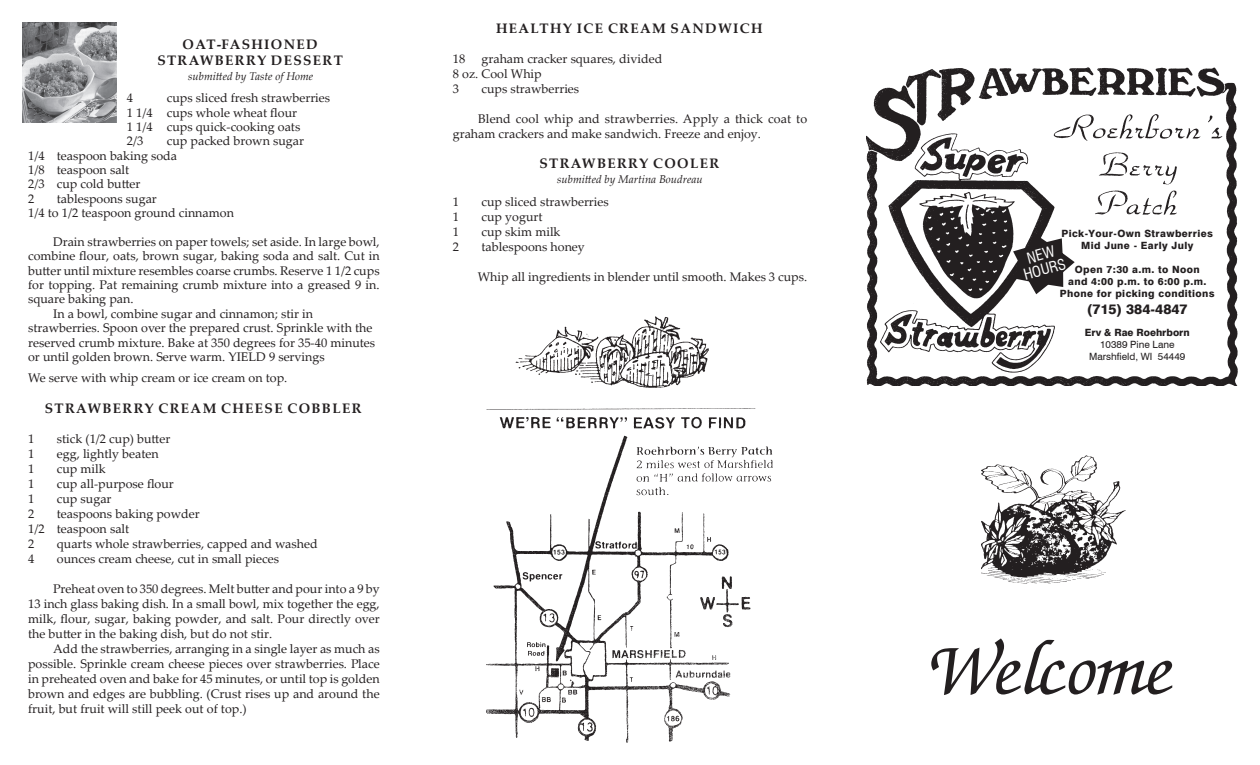
<style>
.page{position:relative;width:1260px;height:765px;background:#fff}
.page>*{position:absolute;margin:0;border:0;box-sizing:border-box;transform-origin:0 0}
.t1{font:italic 500 75px "Zapf Chancery IT Cby BT";color:#231f20}
.t2{font:condensed 15px/15px "Swiss 721 BT";color:#fff;text-align:center}
.t3{font:700 13.75px/16.5px "Palatino Linotype";letter-spacing:.1em;color:#231f20}
.t4{font:800 13.75px "Swiss 721 BT";color:#231f20}
.t5{font:12.5px/15px "Palatino Linotype";color:#231f20}
.t6{font:italic 11.25px "Palatino Linotype";color:#231f20}
.t7{font:800 10px/12px "Swiss 721 BT";letter-spacing:.04em;color:#231f20;text-align:center}
.t8{font:10px/12px "Swiss 721 BT";color:#231f20;text-align:center}
.t9{font:800 10px "Swiss 721 BT";color:#231f20}
</style>
<div class="page">
<img style="left:981px;top:456px;width:144px;height:128px">
<img style="left:486px;top:317px;width:287px;height:425px">
<img style="left:866px;top:68px;width:371px;height:318px">
<div style="left:1065px;top:220px;width:156px;height:150px;background:#fff"></div>
<svg style="left:1011px;top:232px;width:64px;height:64px"></svg>
<img style="left:22px;top:22px;width:94px;height:100px">
<p class="t3" style="left:157px;top:35px;width:187px;text-indent:114px">ONED<br>STRAWBERRY DESSERT</p>
<p class="t6" style="left:188px;top:68px;width:127px">submitted by Taste of Home</p>
<p class="t3" style="left:183px;top:35px;width:69px">OAT-FASHI</p>
<p class="t5" style="left:127px;top:90px;width:205px;line-height:14.4px;text-indent:40px">cups sliced fresh strawberries<br>1 1/4 cups whole wheat flour<br>1 1/4 cups quick-cooking oats<br>2/3</p>
<p class="t5" style="left:127px;top:90px;width:8px">4</p>
<p class="t5" style="left:28px;top:133px;width:277px;line-height:14.4px;text-indent:139px">cup packed brown sugar<br>1/4 teaspoon baking soda<br>1/8 teaspoon salt<br>2/3 cup cold butter<br>2</p>
<p class="t5" style="left:28px;top:191px;width:207px;line-height:14.4px;text-indent:29px">tablespoons sugar<br>1/4 to 1/2 teaspoon ground cinnamon</p>
<p class="t5" style="left:53px;top:234px;width:328px">Drain strawberries on paper towels; set aside. In large bowl,</p>
<p class="t5" style="left:28px;top:248px;width:353px">combine flour, oats, brown sugar, baking soda and salt. Cut in</p>
<p class="t5" style="left:28px;top:262px;width:353px">butter until mixture resembles coarse crumbs. Reserve 1 1/2 cups</p>
<p class="t5" style="left:28px;top:277px;width:353px">for topping. Pat remaining crumb mixture into a greased 9 in.</p>
<p class="t5" style="left:28px;top:291px;width:107px">square baking pan.</p>
<p class="t5" style="left:53px;top:306px;width:261px">In a bowl, combine sugar and cinnamon; stir in</p>
<p class="t5" style="left:28px;top:320px;width:346px">strawberries. Spoon over the prepared crust. Sprinkle with the</p>
<p class="t5" style="left:28px;top:334px;width:349px">reserved crumb mixture. Bake at 350 degrees for 35-40 minutes</p>
<p class="t5" style="left:28px;top:349px;width:298px">or until golden brown. Serve warm. YIELD 9 servings</p>
<p class="t5" style="left:28px;top:369px;width:261px">We serve with whip cream or ice cream on top.</p>
<p class="t3" style="left:45px;top:400px;width:318px">STRAWBERRY CREAM CHEESE COBBLER</p>
<p class="t5" style="left:28px;top:431px;width:8px">1</p>
<p class="t5" style="left:57px;top:431px;width:115px">stick (1/2 cup) butter</p>
<p class="t5" style="left:28px;top:446px;width:8px">1</p>
<p class="t5" style="left:57px;top:446px;width:103px">egg, lightly beaten</p>
<p class="t5" style="left:28px;top:461px;width:8px">1</p>
<p class="t5" style="left:57px;top:461px;width:50px">cup milk</p>
<p class="t5" style="left:28px;top:476px;width:8px">1</p>
<p class="t5" style="left:57px;top:476px;width:119px">cup all-purpose flour</p>
<p class="t5" style="left:28px;top:491px;width:8px">1</p>
<p class="t5" style="left:57px;top:491px;width:56px">cup sugar</p>
<p class="t5" style="left:28px;top:506px;width:8px">2</p>
<p class="t5" style="left:28px;top:506px;width:173px;text-indent:29px">teaspoons baking powder<br>1/2 teaspoon salt<br>2</p>
<p class="t5" style="left:57px;top:536px;width:262px">quarts whole strawberries, capped and washed</p>
<p class="t5" style="left:28px;top:551px;width:8px">4</p>
<p class="t5" style="left:57px;top:551px;width:224px">ounces cream cheese, cut in small pieces</p>
<p class="t5" style="left:28px;top:581px;width:353px;text-align:justify;text-indent:25px">Preheat oven to 350 degrees. Melt butter and pour into a 9 by 13 inch glass baking dish. In a small bowl, mix together the egg, milk, flour, sugar, baking powder, and salt. Pour directly over the butter in the baking dish, but do not stir.</p>
<p class="t5" style="left:28px;top:641px;width:353px;text-align:justify;text-indent:25px">Add the strawberries, arranging in a single layer as much as possible. Sprinkle cream cheese pieces over strawberries. Place in preheated oven and bake for 45 minutes, or until top is golden brown and edges are bubbling. (Crust rises up and around the fruit, but fruit will still peek out of top.)</p>
<p class="t3" style="left:496px;top:19px;width:267px">HEALTHY ICE CREAM SANDWICH</p>
<p class="t5" style="left:453px;top:50px;width:211px;text-indent:29px">graham cracker squares, divided<br>8 oz. Cool Whip<br>3</p>
<p class="t5" style="left:453px;top:50px;width:14px">18</p>
<p class="t5" style="left:482px;top:80px;width:99px">cups strawberries</p>
<p class="t5" style="left:453px;top:110px;width:356px;text-indent:25px">Blend cool whip and strawberries. Apply a thick coat to graham crackers and make sandwich. Freeze and enjoy.</p>
<p class="t3" style="left:540px;top:155px;width:181px">STRAWBERRY COOLER</p>
<p class="t6" style="left:557px;top:172px;width:147px">submitted by Martina Boudreau</p>
<p class="t5" style="left:453px;top:194px;width:8px">1</p>
<p class="t5" style="left:482px;top:194px;width:129px">cup sliced strawberries</p>
<p class="t5" style="left:453px;top:209px;width:8px">1</p>
<p class="t5" style="left:482px;top:209px;width:63px">cup yogurt</p>
<p class="t5" style="left:453px;top:224px;width:8px">1</p>
<p class="t5" style="left:482px;top:224px;width:81px">cup skim milk</p>
<p class="t5" style="left:453px;top:239px;width:8px">2</p>
<p class="t5" style="left:482px;top:239px;width:105px">tablespoons honey</p>
<p class="t5" style="left:478px;top:269px;width:331px">Whip all ingredients in blender until smooth. Makes 3 cups.</p>
<p class="t7" style="left:1061px;top:228px;width:153px">Pick-Your-Own Strawberries<br>Mid June - Early July</p>
<p class="t7" style="left:1060px;top:264px;width:156px">Open 7:30 a.m. to Noon<br>and 4:00 p.m. to 6:00 p.m.<br>Phone for picking conditions</p>
<p class="t4" style="left:1087px;top:301px;width:102px">(715) 384-4847</p>
<p class="t9" style="left:1085px;top:327px;width:106px">Erv &amp; Rae Roehrborn</p>
<p class="t8" style="left:1089px;top:339px;width:98px">10389 Pine Lane<br>Marshfield, WI 54449</p>
<p class="t2" style="left:1018px;top:253px;width:45px;rotate:-15deg">NEW<br>HOURS</p>
<h1 class="t1" style="left:930px;top:631px;width:246px">Welcome</h1>
</div>
